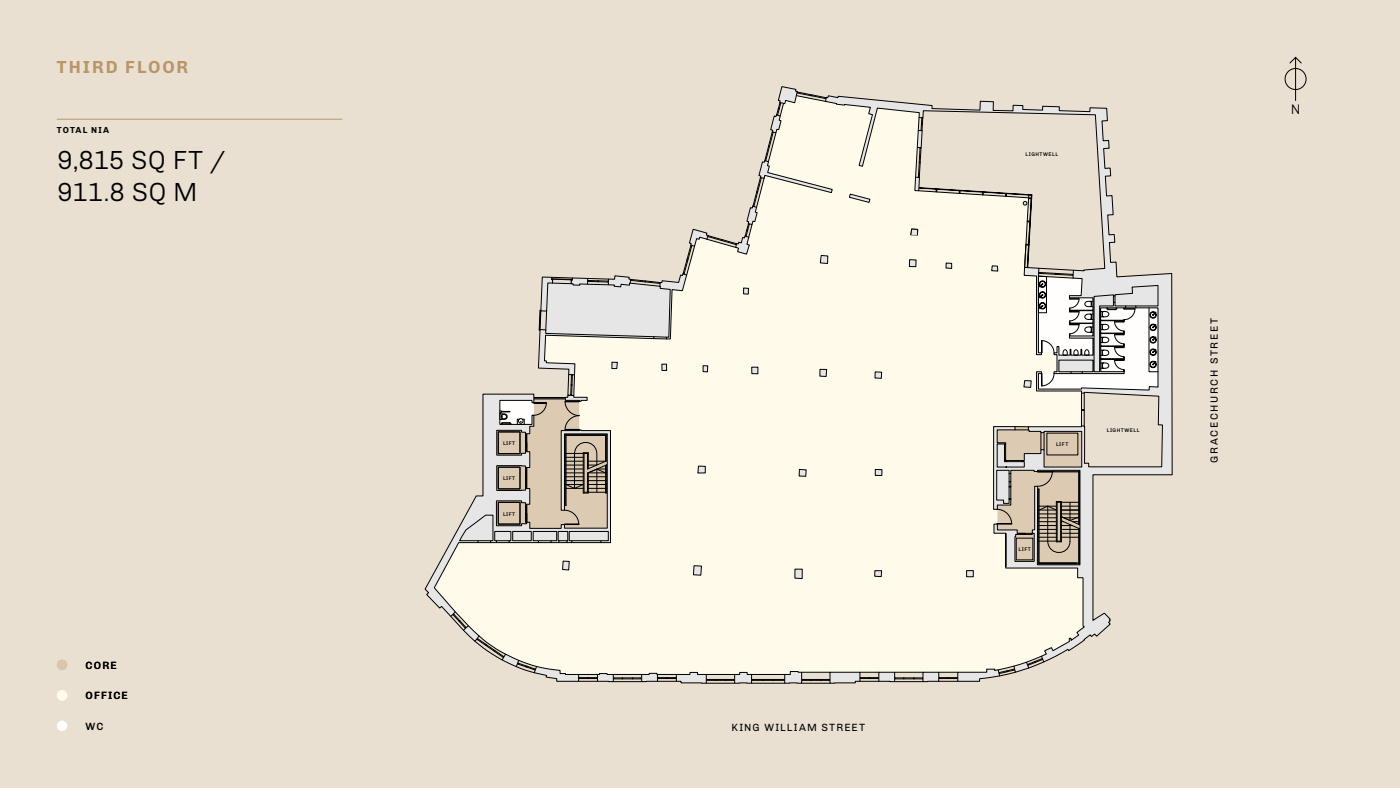
<style>
.page{position:relative;width:1400px;height:788px;background:#eae0d1}
.page>*{position:absolute;margin:0;border:0;box-sizing:border-box;transform-origin:0 0}
.t1{font:300 26.25px/31.5px "Chivo";letter-spacing:-.02em;color:#000}
.t2{font:700 17.5px "Chivo";letter-spacing:.105em;color:#b89667}
.t3{font:300 14px "Chivo";color:#000}
.t4{font:10.5px "Chivo";letter-spacing:.13em;color:#000}
.t5{font:10.5px "Chivo";letter-spacing:.105em;color:#000}
.t6{font:500 10.5px "Chivo";letter-spacing:.105em;color:#000}
.t7{font:700 8.75px "Chivo";letter-spacing:.12em;color:#000}
.t8{font:500 5.25px "Chivo";letter-spacing:.1em;color:#000}
</style>
<div class="page">
<hr style="left:57px;top:119px;width:285px;height:1px;background:#b89667">
<svg style="left:1158px;top:273px;width:14px;height:203px;background:#d0cfce"></svg>
<svg style="left:425px;top:86px;width:733px;height:598px"></svg>
<hr style="left:1295px;top:57px;width:1px;height:44px;background:#000">
<svg style="left:1284px;top:56px;width:23px;height:34px"></svg>
<div style="left:57px;top:690px;width:10px;height:10px;background:#fffaea;border-radius:50%"></div>
<div style="left:57px;top:720px;width:10px;height:11px;background:#fffefc;border-radius:50%"></div>
<div style="left:57px;top:659px;width:10px;height:11px;background:#d8c5ab;border-radius:50%"></div>
<h2 class="t2" style="left:57px;top:54px;width:133px">THIRD FLOOR</h2>
<h3 class="t7" style="left:57px;top:124px;width:54px">TOTAL NIA</h3>
<h1 class="t1" style="left:57px;top:142px;width:170px">9,815 SQ FT /<br>911.8 SQ M</h1>
<h3 class="t6" style="left:86px;top:656px;width:33px">CORE</h3>
<h3 class="t6" style="left:86px;top:687px;width:44px">OFFICE</h3>
<h3 class="t6" style="left:86px;top:717px;width:20px">WC</h3>
<p class="t8" style="left:503px;top:439px;width:14px">LIFT</p>
<p class="t8" style="left:503px;top:474px;width:14px">LIFT</p>
<p class="t8" style="left:503px;top:509px;width:14px">LIFT</p>
<h3 class="t5" style="left:732px;top:719px;width:135px">KING WILLIAM STREET</h3>
<p class="t8" style="left:1026px;top:150px;width:34px">LIGHTWELL</p>
<p class="t8" style="left:1056px;top:440px;width:14px">LIFT</p>
<p class="t8" style="left:1107px;top:426px;width:34px">LIGHTWELL</p>
<p class="t8" style="left:1019px;top:545px;width:14px">LIFT</p>
<h3 class="t4" style="left:1206px;top:462px;width:146px;rotate:-90deg">GRACECHURCH STREET</h3>
<h3 class="t3" style="left:1291px;top:98px;width:11px">N</h3>
</div>
